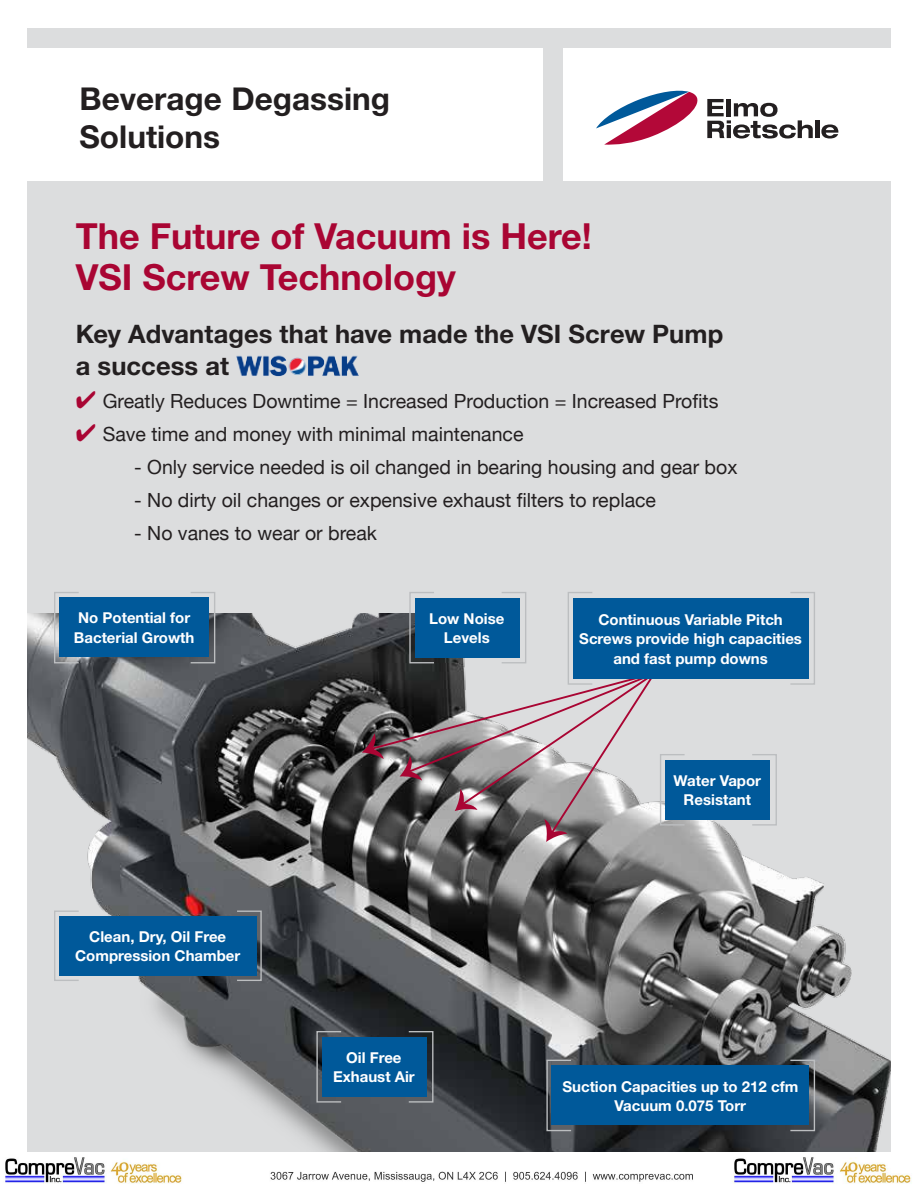
<style>
.page{position:relative;width:918px;height:1188px;background:#fff}
.page>*{position:absolute;margin:0;border:0;box-sizing:border-box;transform-origin:0 0}
.t1{font:700 36px/40.7px "Helvetica Neue";color:#a90533}
.t2{font:700 31.5px/37.5px "Helvetica Neue";color:#231f20}
.t3{font:700 25.5px/31.5px "Helvetica Neue";letter-spacing:.005em;color:#231f20}
.t4{font:19.5px "Helvetica Neue";color:#231f20}
.t5{font:700 15px/19.5px "Helvetica Neue";color:#fff;text-align:center}
.s1{color:#a90533}
</style>
<div class="page">
<div style="left:27px;top:28px;width:864px;height:1133px;background:#dcddde"></div>
<img style="left:27px;top:613px;width:864px;height:539px">
<div style="left:564px;top:48px;width:340px;height:132px;background:#fff"></div>
<div style="left:11px;top:48px;width:531px;height:132px;background:#fff"></div>
<svg style="left:596px;top:91px;width:102px;height:54px"></svg>
<svg style="left:707px;top:99px;width:106px;height:40px"></svg>
<div style="left:815px;top:120px;width:5px;height:18px;background:#231f20"></div>
<svg style="left:821px;top:124px;width:17px;height:15px"></svg>
<div style="left:790px;top:592px;width:25px;height:93px;border:1px solid #bcbec0"></div>
<div style="left:665px;top:760px;width:105px;height:60px;background:#00599a"></div>
<div style="left:660px;top:754px;width:25px;height:72px;border:1px solid #bcbec0"></div>
<div style="left:752px;top:754px;width:25px;height:72px;border:1px solid #bcbec0"></div>
<img style="left:237px;top:355px;width:121px;height:22px">
<div style="left:568px;top:592px;width:25px;height:93px;border:1px solid #bcbec0"></div>
<div style="left:322px;top:1037px;width:105px;height:60px;background:#00599a"></div>
<div style="left:316px;top:1031px;width:26px;height:72px;border:1px solid #bcbec0"></div>
<div style="left:408px;top:1031px;width:25px;height:72px;border:1px solid #bcbec0"></div>
<div style="left:552px;top:1066px;width:257px;height:59px;background:#00599a"></div>
<div style="left:546px;top:1060px;width:26px;height:71px;border:1px solid #bcbec0"></div>
<div style="left:790px;top:1060px;width:25px;height:71px;border:1px solid #bcbec0"></div>
<div style="left:59px;top:916px;width:198px;height:59px;background:#00599a"></div>
<div style="left:54px;top:911px;width:25px;height:70px;border:1px solid #bcbec0"></div>
<div style="left:236px;top:911px;width:26px;height:70px;border:1px solid #bcbec0"></div>
<svg style="left:362px;top:672px;width:295px;height:170px"></svg>
<div style="left:59px;top:597px;width:150px;height:60px;background:#00599a"></div>
<div style="left:54px;top:592px;width:25px;height:71px;border:1px solid #bcbec0"></div>
<div style="left:190px;top:592px;width:25px;height:71px;border:1px solid #bcbec0"></div>
<div style="left:415px;top:598px;width:104px;height:59px;background:#00599a"></div>
<div style="left:409px;top:592px;width:26px;height:71px;border:1px solid #bcbec0"></div>
<div style="left:501px;top:592px;width:25px;height:71px;border:1px solid #bcbec0"></div>
<div style="left:573px;top:598px;width:236px;height:81px;background:#00599a"></div>
<img style="left:5px;top:1152px;width:907px;height:32px">
<h2 class="t2" style="left:80px;top:80px;width:312px">Beverage Degassing<br>Solutions</h2>
<h1 class="t1" style="left:76px;top:215px;width:518px">The Future of Vacuum is Here!<br>VSI Screw Technology</h1>
<h3 class="t3" style="left:76px;top:318px;width:649px">Key Advantages that have made the VSI Screw Pump a success at</h3>
<p class="t4" style="left:76px;top:387px;width:644px"><span class="s1">✔</span> Greatly Reduces Downtime = Increased Production = Increased Profits</p>
<p class="t4" style="left:76px;top:420px;width:449px"><span class="s1">✔</span> Save time and money with minimal maintenance</p>
<p class="t4" style="left:134px;top:453px;width:605px">- Only service needed is oil changed in bearing housing and gear box</p>
<p class="t4" style="left:134px;top:486px;width:523px">- No dirty oil changes or expensive exhaust filters to replace</p>
<p class="t4" style="left:134px;top:519px;width:244px">- No vanes to wear or break</p>
<p class="t5" style="left:74px;top:608px;width:122px;text-align:left">No Potential for<br>Bacterial Growth</p>
<p class="t5" style="left:429px;top:608px;width:77px">Low Noise<br>Levels</p>
<p class="t5" style="left:579px;top:609px;width:224px">Continuous Variable Pitch<br>Screws provide high capacities and fast pump downs</p>
<p class="t5" style="left:75px;top:926px;width:167px">Clean, Dry, Oil Free<br>Compression Chamber</p>
<p class="t5" style="left:333px;top:1047px;width:83px">Oil Free<br>Exhaust Air</p>
<p class="t5" style="left:674px;top:770px;width:89px">Water Vapor<br>Resistant</p>
<p class="t5" style="left:562px;top:1076px;width:237px">Suction Capacities up to 212 cfm<br>Vacuum 0.075 Torr</p>
</div>
